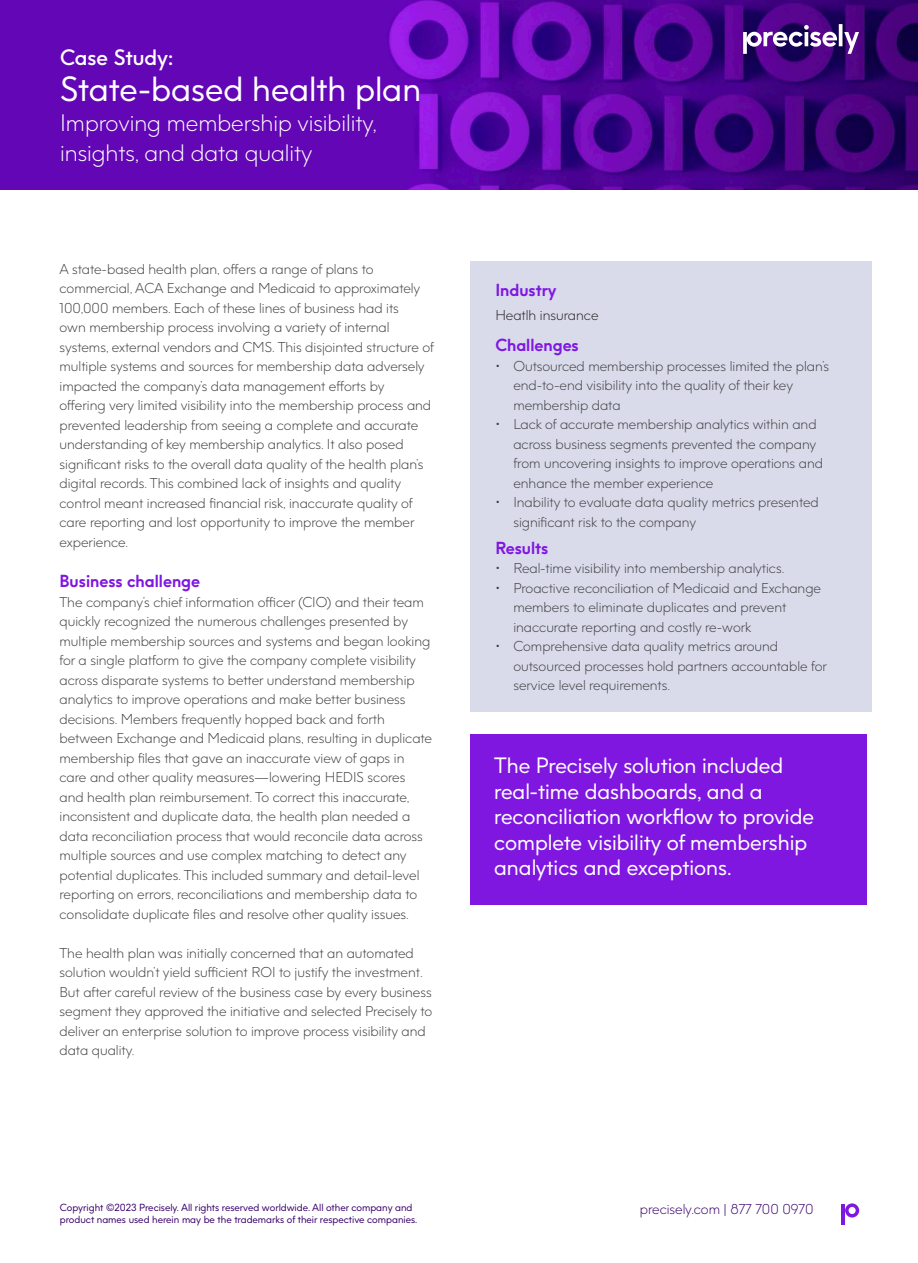
<style>
.page{position:relative;width:918px;height:1263px;background:#fff}
.page>*{position:absolute;margin:0;border:0;box-sizing:border-box;transform-origin:0 0}
.t1{font:33px "Precisely";color:#fff}
.t2{font:300 22.5px/30px "Precisely";color:#fff}
.Body{font:21px/25.5px "Precisely";color:#fff}
.t3{font:600 21px "Precisely";color:#fff}
.Paragraph_Style_1{font:700 16.5px "Precisely";color:#8017e1}
.Paragraph_Style_1-2{font:300 13.5px/19.5px "Precisely";color:#3e3e3f}
.t4{font:300 13.5px "Precisely";color:#39006b}
.t5{font:300 13.5px "Precisely";color:#231f20}
.t6{font:9.75px "Precisely";color:#39006b}
</style>
<div class="page">
<svg style="left:845px;top:1203px;width:14px;height:14px"></svg>
<hr style="left:842px;top:1204px;width:3px;height:20px;background:#8017e1">
<img style="left:0;top:0;width:918px;height:189px">
<svg style="left:743px;top:24px;width:116px;height:30px"></svg>
<div style="left:471px;top:261px;width:401px;height:451px;background:#d9dbeb"></div>
<div style="left:471px;top:734px;width:396px;height:170px;background:#8017e1"></div>
<p class="t3" style="left:60px;top:44px;width:115px">Case Study:</p>
<p class="t1" style="left:60px;top:68px;width:363px">State-based health plan</p>
<p class="t2" style="left:60px;top:108px;width:318px">Improving membership visibility, insights, and data quality</p>
<p class="Paragraph_Style_1-2" style="left:60px;top:259px;width:376px">A state-based health plan, offers a range of plans to commercial, ACA Exchange and Medicaid to approximately 100,000 members. Each of these lines of business had its<br>own membership process involving a variety of internal systems, external vendors and CMS. This disjointed structure of multiple systems and sources for membership data adversely impacted the company’s data management efforts by<br>offering very limited visibility into the membership process and prevented leadership from seeing a complete and accurate understanding of key membership analytics. It also posed significant risks to the overall data quality of the health plan’s digital records. This combined lack of insights and quality control meant increased financial risk, inaccurate quality of care reporting and lost opportunity to improve the member experience.</p>
<p class="Paragraph_Style_1" style="left:60px;top:571px;width:142px">Business challenge</p>
<p class="Paragraph_Style_1-2" style="left:60px;top:592px;width:374px">The company’s chief information officer (CIO) and their team quickly recognized the numerous challenges presented by multiple membership sources and systems and began looking for a single platform to give the company complete visibility across disparate systems to better understand membership analytics to improve operations and make better business decisions. Members frequently hopped back and forth between Exchange and Medicaid plans, resulting in duplicate membership files that gave an inaccurate view of gaps in care and other quality measures—lowering HEDIS scores and health plan reimbursement. To correct this inaccurate, inconsistent and duplicate data, the health plan needed a data reconciliation process that would reconcile data across multiple sources and use complex matching to detect any potential duplicates. This included summary and detail-level reporting on errors, reconciliations and membership data to consolidate duplicate files and resolve other quality issues.</p>
<p class="Paragraph_Style_1-2" style="left:60px;top:943px;width:374px">The health plan was initially concerned that an automated solution wouldn’t yield sufficient ROI to justify the investment.<br>But after careful review of the business case by every business segment they approved the initiative and selected Precisely to deliver an enterprise solution to improve process visibility and data quality.</p>
<p class="Paragraph_Style_1" style="left:495px;top:279px;width:63px">Industry</p>
<p class="t5" style="left:495px;top:306px;width:105px">Heatlh insurance</p>
<p class="Paragraph_Style_1" style="left:495px;top:334px;width:85px">Challenges</p>
<p class="Paragraph_Style_1-2" style="left:513px;top:356px;width:317px;text-indent:-18px">• Outsourced membership processes limited the plan’s end-to-end visibility into the quality of their key membership data</p>
<p class="Paragraph_Style_1-2" style="left:513px;top:414px;width:311px;text-indent:-18px">• Lack of accurate membership analytics within and across business segments prevented the company from uncovering insights to improve operations and enhance the member experience</p>
<p class="Paragraph_Style_1-2" style="left:513px;top:492px;width:307px;text-indent:-18px">• Inability to evaluate data quality metrics presented significant risk to the company</p>
<p class="Paragraph_Style_1" style="left:495px;top:537px;width:54px">Results</p>
<p class="Paragraph_Style_1-2" style="left:495px;top:558px;width:291px">• Real-time visibility into membership analytics.</p>
<p class="Paragraph_Style_1-2" style="left:513px;top:578px;width:309px;text-indent:-18px">• Proactive reconciliation of Medicaid and Exchange members to eliminate duplicates and prevent inaccurate reporting and costly re-work</p>
<p class="Paragraph_Style_1-2" style="left:513px;top:636px;width:315px;text-indent:-18px">• Comprehensive data quality metrics around outsourced processes hold partners accountable for service level requirements.</p>
<p class="Body" style="left:494px;top:753px;width:321px">The Precisely solution included real-time dashboards, and a reconciliation workflow to provide complete visibility of membership analytics and exceptions.</p>
<p class="t6" style="left:60px;top:1201px;width:354px">Copyright ©2023 Precisely. All rights reserved worldwide. All other company and</p>
<p class="t4" style="left:640px;top:1201px;width:175px">precisely.com | 877 700 0970</p>
<p class="t6" style="left:60px;top:1213px;width:359px">product names used herein may be the trademarks of their respective companies.</p>
</div>
